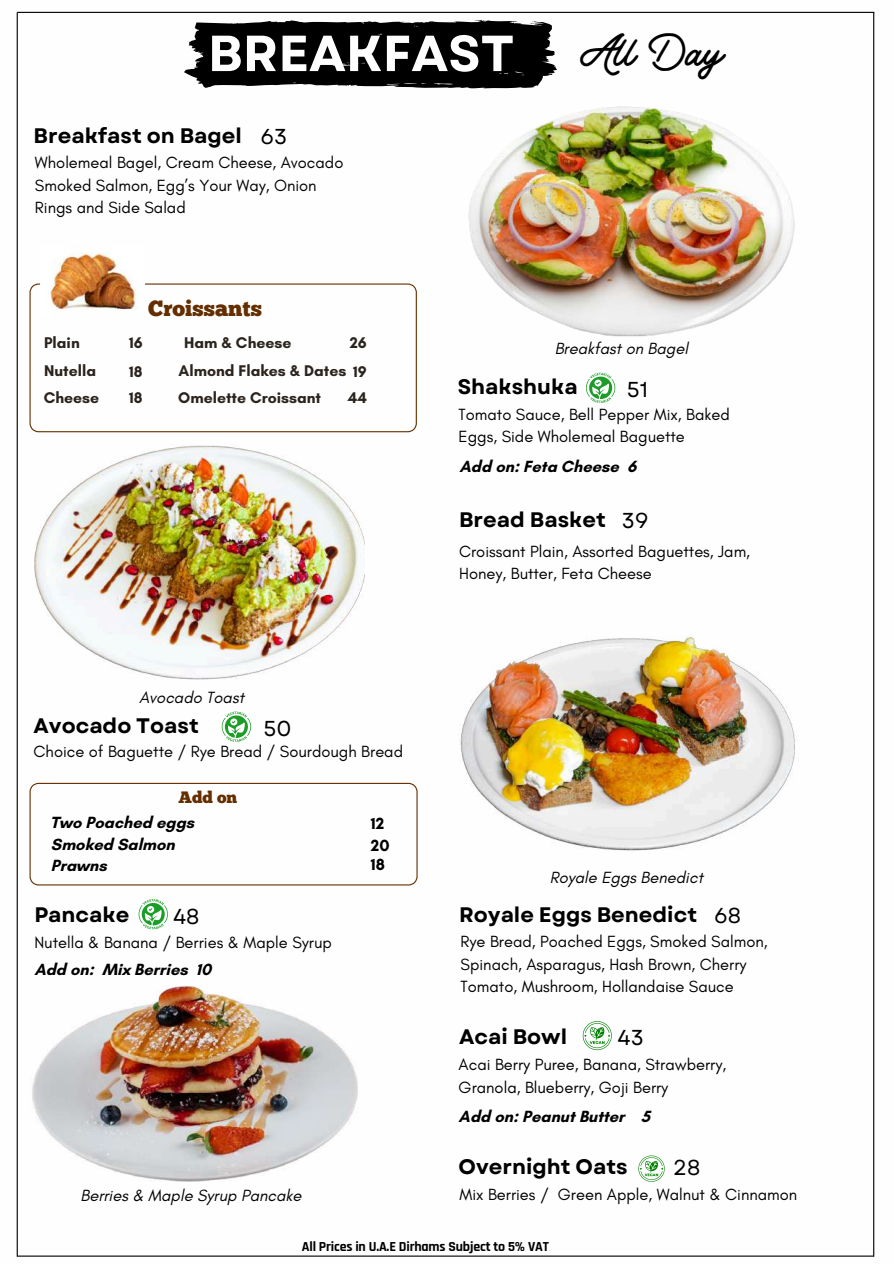
<style>
.page{position:relative;width:894px;height:1264px;background:#fff}
.page>*{position:absolute;margin:0;border:0;box-sizing:border-box;transform-origin:0 0}
.t1{font:700 50.55px "Garet";color:#fff}
.t2{font:46.95px "Vintage Rotter";color:#000}
.t3{font:22.05px "Chunk Five";color:#642e00}
.t4{font:21.6px "Garet";color:#000}
.t5{font:700 21px "Garet";color:#000}
.t6{font:16.5px/22.5px "Glacial Indifference";color:#000}
.t7{font:700 16.5px/22px "Glacial Indifference";color:#000}
.t8{font:italic 16.5px "Glacial Indifference";color:#000}
.t9{font:16.5px "Chunk Five";color:#642e00}
.t10{font:700 15.75px/27.6px "Glacial Indifference";color:#2b241e}
.t11{font:700 13.95px "Rajdhani";letter-spacing:-.01em;color:#000}
.s1{font-weight:400;font-size:21.6px}
</style>
<div class="page">
<svg style="left:29px;top:283px;width:387px;height:149px"></svg>
<img style="left:40px;top:249px;width:105px;height:67px">
<img style="left:29px;top:414px;width:335px;height:266px">
<img style="left:16px;top:971px;width:342px;height:222px">
<svg style="left:638px;top:1155px;width:26px;height:26px"></svg>
<svg style="left:582px;top:1021px;width:29px;height:29px"></svg>
<svg style="left:222px;top:711px;width:29px;height:31px"></svg>
<svg style="left:586px;top:372px;width:29px;height:31px"></svg>
<svg style="left:139px;top:899px;width:29px;height:30px"></svg>
<hr style="left:17px;top:12px;width:857px;height:1px;background:#000">
<hr style="left:872px;top:12px;width:2px;height:1244px;background:#000">
<hr style="left:17px;top:12px;width:1px;height:1244px;background:#000">
<hr style="left:17px;top:1255px;width:856px;height:1px;background:#000">
<svg style="left:184px;top:20px;width:372px;height:68px"></svg>
<svg style="left:30px;top:782px;width:387px;height:103px"></svg>
<img style="left:459px;top:637px;width:336px;height:214px">
<img style="left:446px;top:79px;width:349px;height:258px">
<h1 class="t1" style="left:208px;top:17px;width:308px">BREAKFAST</h1>
<h2 class="t2" style="left:579px;top:23px;width:145px">All Day</h2>
<p class="t5" style="left:34px;top:120px;width:255px">Breakfast on Bagel <span class="s1">63</span></p>
<p class="t6" style="left:35px;top:151px;width:310px">Wholemeal Bagel, Cream Cheese, Avocado<br>Smoked Salmon, Egg’s Your Way, Onion<br>Rings and Side Salad</p>
<h3 class="t3" style="left:148px;top:299px;width:115px">Croissants</h3>
<p class="t10" style="left:44px;top:328px;width:37px">Plain</p>
<p class="t10" style="left:184px;top:328px;width:109px">Ham &amp; Cheese</p>
<p class="t10" style="left:44px;top:356px;width:57px">Nutella<br>Cheese</p>
<p class="t10" style="left:350px;top:328px;width:19px">26</p>
<p class="t10" style="left:129px;top:328px;width:15px;line-height:29.1px">16<br>18</p>
<p class="t10" style="left:129px;top:384px;width:15px">18</p>
<p class="t10" style="left:178px;top:356px;width:190px">Almond Flakes &amp; Dates 19<br>Omelette Croissant</p>
<p class="t10" style="left:348px;top:384px;width:21px">44</p>
<p class="t8" style="left:139px;top:687px;width:106px">Avocado Toast</p>
<p class="t5" style="left:34px;top:710px;width:167px">Avocado Toast</p>
<h3 class="t4" style="left:263px;top:712px;width:29px">50</h3>
<p class="t6" style="left:34px;top:740px;width:371px">Choice of Baguette / Rye Bread / Sourdough Bread</p>
<p class="t9" style="left:178px;top:790px;width:60px">Add on</p>
<p class="t7" style="left:50px;top:811px;width:146px">Two Poached eggs</p>
<p class="t7" style="left:51px;top:833px;width:125px">Smoked Salmon</p>
<p class="t7" style="left:371px;top:812px;width:20px">12<br>20</p>
<p class="t7" style="left:51px;top:854px;width:57px">Prawns</p>
<p class="t7" style="left:371px;top:852px;width:16px">18</p>
<p class="t5" style="left:34px;top:899px;width:97px">Pancake</p>
<h3 class="t4" style="left:173px;top:900px;width:28px">48</h3>
<p class="t6" style="left:34px;top:930px;width:299px">Nutella &amp; Banana / Berries &amp; Maple Syrup</p>
<p class="t7" style="left:34px;top:958px;width:178px">Add on: Mix Berries 10</p>
<p class="t8" style="left:80px;top:1185px;width:222px">Berries &amp; Maple Syrup Pancake</p>
<p class="t8" style="left:554px;top:338px;width:135px">Breakfast on Bagel</p>
<p class="t5" style="left:457px;top:371px;width:121px">Shakshuka</p>
<h3 class="t4" style="left:626px;top:374px;width:23px">51</h3>
<p class="t6" style="left:458px;top:403px;width:272px">Tomato Sauce, Bell Pepper Mix, Baked<br>Eggs, Side Wholemeal Baguette</p>
<p class="t7" style="left:459px;top:455px;width:178px">Add on: Feta Cheese 6</p>
<p class="t5" style="left:459px;top:504px;width:191px">Bread Basket <span class="s1">39</span></p>
<p class="t6" style="left:459px;top:540px;width:292px">Croissant Plain, Assorted Baguettes, Jam,<br>Honey, Butter, Feta Cheese</p>
<p class="t8" style="left:549px;top:867px;width:155px">Royale Eggs Benedict</p>
<p class="t5" style="left:459px;top:899px;width:283px">Royale Eggs Benedict <span class="s1">68</span></p>
<p class="t6" style="left:460px;top:930px;width:308px">Rye Bread, Poached Eggs, Smoked Salmon,<br>Spinach, Asparagus, Hash Brown, Cherry<br>Tomato, Mushroom, Hollandaise Sauce</p>
<p class="t5" style="left:459px;top:1021px;width:109px">Acai Bowl</p>
<h3 class="t4" style="left:617px;top:1022px;width:28px">43</h3>
<p class="t6" style="left:458px;top:1053px;width:269px">Acai Berry Puree, Banana, Strawberry,<br>Granola, Blueberry, Goji Berry</p>
<p class="t7" style="left:458px;top:1105px;width:193px">Add on: Peanut Butter 5</p>
<p class="t5" style="left:458px;top:1151px;width:171px">Overnight Oats</p>
<h3 class="t4" style="left:673px;top:1152px;width:29px">28</h3>
<p class="t6" style="left:459px;top:1182px;width:339px">Mix Berries / Green Apple, Walnut &amp; Cinnamon</p>
<p class="t11" style="left:302px;top:1238px;width:248px">All Prices in U.A.E Dirhams Subject to 5% VAT</p>
</div>
